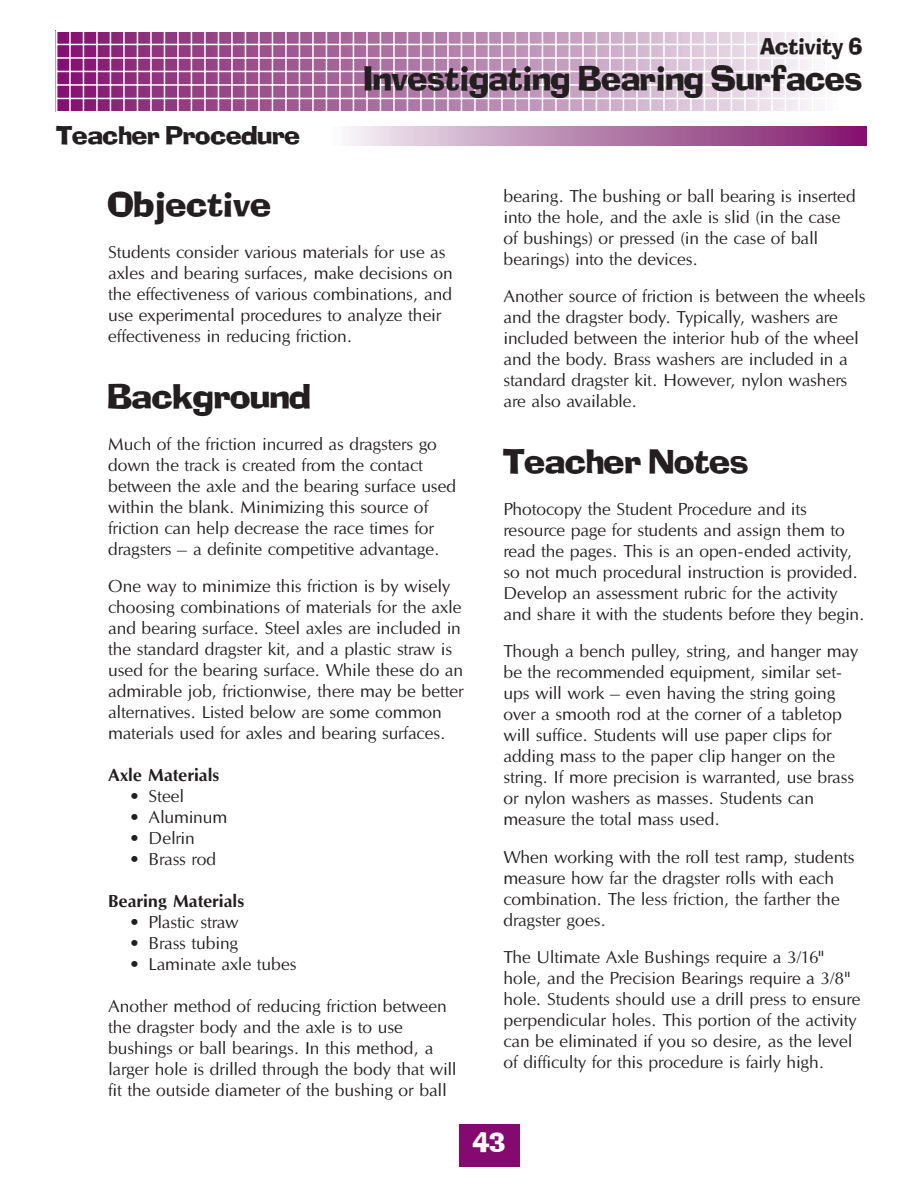
<style>
.page{position:relative;width:918px;height:1188px;background:#fff}
.page>*{position:absolute;margin:0;border:0;box-sizing:border-box;transform-origin:0 0}
.t1{font:36px "ACTION";color:#231f20}
.t2{font:36px "ACTION";color:#231f20;scale:.95 1}
.t3{font:27px "ACTION";color:#231f20}
.t4{font:27px "ACTION";color:#fff}
.t5{font:24px "ACTION";color:#231f20;scale:.95 1}
.Body_Text{font:18px/21px "Optim";letter-spacing:-.015em;color:#231f20}
.t6{font:700 18px "Optim";letter-spacing:-.005em;color:#231f20}
</style>
<div class="page">
<div style="left:313px;top:126px;width:553px;height:19px;background:linear-gradient(to right,#f8fbfb,#7d1369)"></div>
<svg style="left:55px;top:30px;width:760px;height:82px"></svg>
<div style="left:459px;top:1124px;width:61px;height:43px;background:#850a70"></div>
<h2 class="t3" style="left:56px;top:119px;width:246px">Teacher Procedure</h2>
<p class="t5" style="left:760px;top:31px;width:109px">Activity 6</p>
<p class="t2" style="left:363px;top:56px;width:527px">Investigating Bearing Surfaces</p>
<p class="t1" style="left:108px;top:182px;width:165px">Objective</p>
<p class="Body_Text" style="left:108px;top:242px;width:346px">Students consider various materials for use as axles and bearing surfaces, make decisions on the effectiveness of various combinations, and use experimental procedures to analyze their effectiveness in reducing friction.</p>
<p class="t1" style="left:108px;top:374px;width:204px">Background</p>
<p class="Body_Text" style="left:108px;top:434px;width:350px">Much of the friction incurred as dragsters go down the track is created from the contact between the axle and the bearing surface used within the blank. Minimizing this source of friction can help decrease the race times for dragsters – a definite competitive advantage.</p>
<p class="Body_Text" style="left:108px;top:576px;width:358px">One way to minimize this friction is by wisely choosing combinations of materials for the axle and bearing surface. Steel axles are included in the standard dragster kit, and a plastic straw is used for the bearing surface. While these do an admirable job, frictionwise, there may be better alternatives. Listed below are some common materials used for axles and bearing surfaces.</p>
<p class="t6" style="left:108px;top:766px;width:113px">Axle Materials</p>
<p class="Body_Text" style="left:129px;top:786px;width:57px">• Steel</p>
<p class="Body_Text" style="left:129px;top:807px;width:100px">• Aluminum</p>
<p class="Body_Text" style="left:129px;top:828px;width:67px">• Delrin</p>
<p class="Body_Text" style="left:129px;top:849px;width:89px">• Brass rod</p>
<p class="t6" style="left:108px;top:892px;width:138px">Bearing Materials</p>
<p class="Body_Text" style="left:129px;top:912px;width:111px">• Plastic straw</p>
<p class="Body_Text" style="left:129px;top:933px;width:111px">• Brass tubing</p>
<p class="Body_Text" style="left:129px;top:954px;width:169px">• Laminate axle tubes</p>
<p class="Body_Text" style="left:108px;top:996px;width:350px">Another method of reducing friction between the dragster body and the axle is to use bushings or ball bearings. In this method, a larger hole is drilled through the body that will fit the outside diameter of the bushing or ball</p>
<p class="Body_Text" style="left:503px;top:186px;width:354px">bearing. The bushing or ball bearing is inserted into the hole, and the axle is slid (in the case of bushings) or pressed (in the case of ball bearings) into the devices.</p>
<p class="Body_Text" style="left:503px;top:287px;width:364px">Another source of friction is between the wheels and the dragster body. Typically, washers are included between the interior hub of the wheel and the body. Brass washers are included in a standard dragster kit. However, nylon washers are also available.</p>
<p class="t1" style="left:503px;top:439px;width:247px">Teacher Notes</p>
<p class="Body_Text" style="left:503px;top:500px;width:363px">Photocopy the Student Procedure and its resource page for students and assign them to read the pages. This is an open-ended activity, so not much procedural instruction is provided.<br>Develop an assessment rubric for the activity and share it with the students before they begin.</p>
<p class="Body_Text" style="left:503px;top:642px;width:357px">Though a bench pulley, string, and hanger may be the recommended equipment, similar set&shy;ups will work – even having the string going over a smooth rod at the corner of a tabletop will suffice. Students will use paper clips for adding mass to the paper clip hanger on the string. If more precision is warranted, use brass or nylon washers as masses. Students can measure the total mass used.</p>
<p class="Body_Text" style="left:503px;top:847px;width:353px">When working with the roll test ramp, students measure how far the dragster rolls with each combination. The less friction, the farther the dragster goes.</p>
<p class="Body_Text" style="left:503px;top:947px;width:359px">The Ultimate Axle Bushings require a 3/16" hole, and the Precision Bearings require a 3/8" hole. Students should use a drill press to ensure perpendicular holes. This portion of the activity can be eliminated if you so desire, as the level of difficulty for this procedure is fairly high.</p>
<h2 class="t4" style="left:473px;top:1126px;width:34px">43</h2>
</div>
